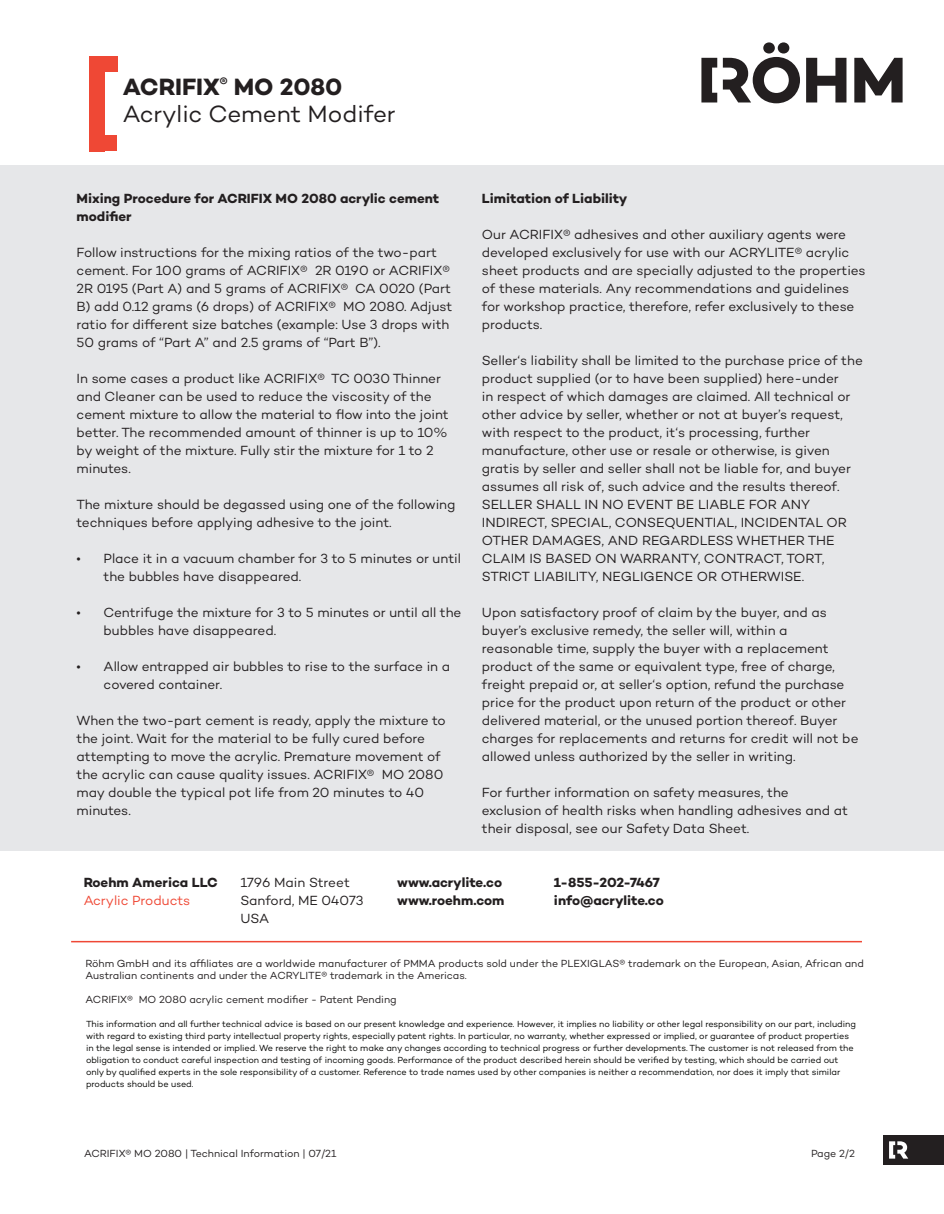
<style>
.page{position:relative;width:944px;height:1214px;background:#fff}
.page>*{position:absolute;margin:0;border:0;box-sizing:border-box;transform-origin:0 0}
.t1{font:24px/27px "Campton";letter-spacing:-.005em;color:#231f20}
.Fließtext{font:13.5px/18px "Campton";letter-spacing:-.005em;color:#231f20}
.Fließtext-2{font:700 13.5px/18px "Campton";color:#231f20}
.t2{font:13.5px "Campton";letter-spacing:-.005em;color:#ef4835}
.t3{font:10.5px/12px "Campton";color:#231f20}
.t4{font:9px/12px "Campton";letter-spacing:-.005em;color:#040503}
.s1{font-weight:700}
</style>
<div class="page">
<div style="left:883px;top:1135px;width:61px;height:29px;background:#231f20"></div>
<svg style="left:889px;top:1141px;width:19px;height:17px"></svg>
<div style="left:89px;top:56px;width:16px;height:95px;background:#ef4835"></div>
<div style="left:105px;top:56px;width:13px;height:16px;background:#ef4835"></div>
<div style="left:104px;top:135px;width:13px;height:16px;background:#ef4835"></div>
<div style="left:0;top:165px;width:944px;height:686px;background:#e6e7e9"></div>
<hr style="left:71px;top:941px;width:791px;height:1px;background:#ef4835">
<div style="left:777px;top:42px;width:12px;height:12px;background:#231f20;border-radius:50%"></div>
<div style="left:763px;top:42px;width:11px;height:12px;background:#231f20;border-radius:50%"></div>
<svg style="left:701px;top:57px;width:99px;height:46px"></svg>
<svg style="left:854px;top:58px;width:48px;height:44px"></svg>
<svg style="left:806px;top:58px;width:40px;height:44px"></svg>
<h1 class="t1" style="left:123px;top:72px;width:274px"><span class="s1">ACRIFIX</span><sup>®</sup> <span class="s1">MO 2080<br></span>Acrylic Cement Modifer</h1>
<p class="Fließtext-2" style="left:77px;top:189px;width:364px">Mixing Procedure for ACRIFIX MO 2080 acrylic cement modifier</p>
<p class="Fließtext" style="left:77px;top:243px;width:377px">Follow instructions for the mixing ratios of the two-part cement. For 100 grams of ACRIFIX® 2R 0190 or ACRIFIX® 2R 0195 (Part A) and 5 grams of ACRIFIX® CA 0020 (Part B) add 0.12 grams (6 drops) of ACRIFIX® MO 2080. Adjust ratio for different size batches (example: Use 3 drops with 50 grams of “Part A” and 2.5 grams of “Part B”).</p>
<p class="Fließtext" style="left:77px;top:369px;width:374px">In some cases a product like ACRIFIX® TC 0030 Thinner and Cleaner can be used to reduce the viscosity of the cement mixture to allow the material to flow into the joint better. The recommended amount of thinner is up to 10% by weight of the mixture. Fully stir the mixture for 1 to 2 minutes.</p>
<p class="Fließtext" style="left:77px;top:495px;width:380px">The mixture should be degassed using one of the following techniques before applying adhesive to the joint.</p>
<p class="Fließtext" style="left:104px;top:549px;width:359px;text-indent:-27px">• Place it in a vacuum chamber for 3 to 5 minutes or until the bubbles have disappeared.</p>
<p class="Fließtext" style="left:104px;top:603px;width:359px;text-indent:-27px">• Centrifuge the mixture for 3 to 5 minutes or until all the bubbles have disappeared.</p>
<p class="Fließtext" style="left:104px;top:657px;width:348px;text-indent:-27px">• Allow entrapped air bubbles to rise to the surface in a covered container.</p>
<p class="Fließtext" style="left:77px;top:711px;width:371px">When the two-part cement is ready, apply the mixture to the joint. Wait for the material to be fully cured before attempting to move the acrylic. Premature movement of the acrylic can cause quality issues. ACRIFIX® MO 2080 may double the typical pot life from 20 minutes to 40 minutes.</p>
<p class="Fließtext-2" style="left:482px;top:189px;width:147px">Limitation of Liability</p>
<p class="Fließtext" style="left:482px;top:225px;width:385px">Our ACRIFIX® adhesives and other auxiliary agents were developed exclusively for use with our ACRYLITE® acrylic sheet products and are specially adjusted to the properties of these materials. Any recommendations and guidelines for workshop practice, therefore, refer exclusively to these products.</p>
<p class="Fließtext" style="left:482px;top:351px;width:382px">Seller‘s liability shall be limited to the purchase price of the product supplied (or to have been supplied) here-under<br>in respect of which damages are claimed. All technical or other advice by seller, whether or not at buyer’s request, with respect to the product, it‘s processing, further manufacture, other use or resale or otherwise, is given gratis by seller and seller shall not be liable for, and buyer assumes all risk of, such advice and the results thereof.<br>SELLER SHALL IN NO EVENT BE LIABLE FOR ANY INDIRECT, SPECIAL, CONSEQUENTIAL, INCIDENTAL OR OTHER DAMAGES, AND REGARDLESS WHETHER THE CLAIM IS BASED ON WARRANTY, CONTRACT, TORT, STRICT LIABILITY, NEGLIGENCE OR OTHERWISE.</p>
<p class="Fließtext" style="left:482px;top:603px;width:378px">Upon satisfactory proof of claim by the buyer, and as buyer’s exclusive remedy, the seller will, within a reasonable time, supply the buyer with a replacement product of the same or equivalent type, free of charge, freight prepaid or, at seller‘s option, refund the purchase price for the product upon return of the product or other delivered material, or the unused portion thereof. Buyer charges for replacements and returns for credit will not be allowed unless authorized by the seller in writing.</p>
<p class="Fließtext" style="left:482px;top:783px;width:367px">For further information on safety measures, the exclusion of health risks when handling adhesives and at their disposal, see our Safety Data Sheet.</p>
<p class="Fließtext-2" style="left:84px;top:873px;width:136px">Roehm America LLC</p>
<p class="t2" style="left:84px;top:892px;width:108px">Acrylic Products</p>
<p class="Fließtext" style="left:240px;top:873px;width:125px">1796 Main Street<br>Sanford, ME 04073<br>USA</p>
<p class="Fließtext-2" style="left:397px;top:873px;width:109px">www.acrylite.co www.roehm.com</p>
<p class="Fließtext-2" style="left:554px;top:873px;width:111px">1-855-202-7467 info@acrylite.co</p>
<p class="t3" style="left:86px;top:957px;width:780px">Röhm GmbH and its affiliates are a worldwide manufacturer of PMMA products sold under the PLEXIGLAS® trademark on the European, Asian, African and<br>Australian continents and under the ACRYLITE® trademark in the Americas.</p>
<p class="t3" style="left:86px;top:993px;width:312px">ACRIFIX® MO 2080 acrylic cement modifier - Patent Pending</p>
<p class="t4" style="left:86px;top:1017px;width:771px">This information and all further technical advice is based on our present knowledge and experience. However, it implies no liability or other legal responsibility on our part, including with regard to existing third party intellectual property rights, especially patent rights. In particular, no warranty, whether expressed or implied, or guarantee of product properties in the legal sense is intended or implied. We reserve the right to make any changes according to technical progress or further developments. The customer is not released from the obligation to conduct careful inspection and testing of incoming goods. Performance of the product described herein should be verified by testing, which should be carried out only by qualified experts in the sole responsibility of a customer. Reference to trade names used by other companies is neither a recommendation, nor does it imply that similar products should be used.</p>
<p class="t3" style="left:84px;top:1147px;width:254px">ACRIFIX® MO 2080 | Technical Information | 07/21</p>
<p class="t3" style="left:811px;top:1147px;width:46px">Page 2/2</p>
</div>
